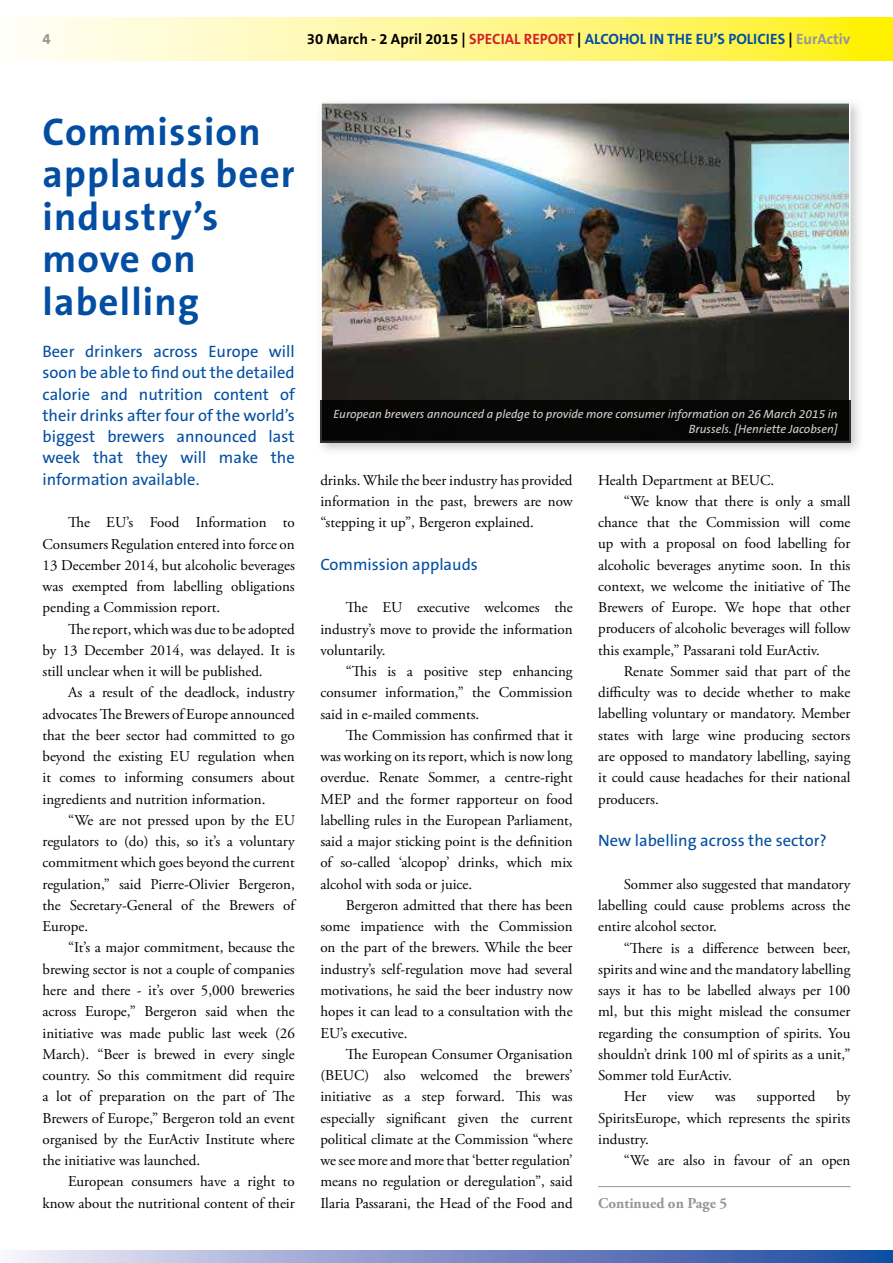
<style>
.page{position:relative;width:893px;height:1263px;background:#fff}
.page>*{position:absolute;margin:0;border:0;box-sizing:border-box;transform-origin:0 0}
.t1{font:700 39px/42.5px "The Sans B7";letter-spacing:.03em;color:#034ea2}
.t2{font:16.5px/21.3px "The Sans B5 Plain";color:#034ea2;text-align:justify}
.t3{font:15px/21.3px "Adobe Garamond Pro";color:#000;text-align:justify}
.t4{font:700 15px "The Sans B7";color:#034ea2}
.t5{font:700 15px "Adobe Garamond Pro";color:#939598}
.t6{font:700 15px "The Sans B7";color:#939598}
.t7{font:italic 12px/14.4px "The Sans B5 Plain";color:#fff;text-align:right}
.s1{color:#000}
.s2{color:#d2232a}
.s3{color:#939598}
</style>
<div class="page">
<svg style="left:27px;top:18px;width:866px;height:42px;background:#fff78d"></svg>
<svg style="left:13px;top:1250px;width:880px;height:13px;background:#8395c9"></svg>
<hr style="left:598px;top:1186px;width:252px;height:1px;background:#939598">
<div style="left:316px;top:97px;width:548px;height:358px;background:#939598;opacity:.5"></div>
<img style="left:323px;top:105px;width:524px;height:295px">
<div style="left:320px;top:400px;width:530px;height:42px;background:#000"></div>
<p class="t6" style="left:43px;top:31px;width:10px">4</p>
<p class="t4" style="left:307px;top:31px;width:545px"><span class="s1">30 March - 2 April 2015 |</span> <span class="s2">SPECIAL REPORT</span> <span class="s1">|</span> ALCOHOL IN THE EU’S POLICIES <span class="s1">|</span> <span class="s3">EurActiv</span></p>
<h1 class="t1" style="left:43px;top:111px;width:254px">Commission applauds beer industry’s move on labelling</h1>
<p class="t2" style="left:43px;top:341px;width:254px">Beer drinkers across Europe will soon be able to find out the detailed calorie and nutrition content of their drinks after four of the world’s biggest brewers announced last week that they will make the information available.</p>
<p class="t3" style="left:43px;top:512px;width:254px;text-indent:26px">The EU’s Food Information to Consumers Regulation entered into force on 13 December 2014, but alcoholic beverages was exempted from labelling obligations pending a Commission report.</p>
<p class="t3" style="left:43px;top:619px;width:254px;text-indent:26px">The report, which was due to be adopted by 13 December 2014, was delayed. It is still unclear when it will be published.</p>
<p class="t3" style="left:43px;top:682px;width:254px;text-indent:26px">As a result of the deadlock, industry advocates The Brewers of Europe announced that the beer sector had committed to go beyond the existing EU regulation when it comes to informing consumers about ingredients and nutrition information.</p>
<p class="t3" style="left:43px;top:810px;width:254px;text-indent:26px">“We are not pressed upon by the EU regulators to (do) this, so it’s a voluntary commitment which goes beyond the current regulation,” said Pierre-Olivier Bergeron, the Secretary-General of the Brewers of Europe.</p>
<p class="t3" style="left:43px;top:937px;width:254px;text-indent:26px">“It’s a major commitment, because the brewing sector is not a couple of companies here and there - it’s over 5,000 breweries across Europe,” Bergeron said when the initiative was made public last week (26<br>March). “Beer is brewed in every single country. So this commitment did require a lot of preparation on the part of The Brewers of Europe,” Bergeron told an event organised by the EurActiv Institute where the initiative was launched.</p>
<p class="t3" style="left:43px;top:1171px;width:254px;text-align:right">European consumers have a right to know about the nutritional content of their</p>
<p class="t7" style="left:333px;top:407px;width:506px">European brewers announced a pledge to provide more consumer information on 26 March 2015 in<br>Brussels. [Henriette Jacobsen]</p>
<p class="t3" style="left:320px;top:470px;width:254px">drinks. While the beer industry has provided information in the past, brewers are now “stepping it up”, Bergeron explained.</p>
<p class="t2" style="left:320px;top:554px;width:159px">Commission applauds</p>
<p class="t3" style="left:320px;top:597px;width:254px;text-indent:26px">The EU executive welcomes the industry’s move to provide the information voluntarily.</p>
<p class="t3" style="left:320px;top:661px;width:254px;text-indent:26px">“This is a positive step enhancing consumer information,” the Commission said in e-mailed comments.</p>
<p class="t3" style="left:320px;top:725px;width:254px;text-indent:26px">The Commission has confirmed that it was working on its report, which is now long overdue. Renate Sommer, a centre-right MEP and the former rapporteur on food labelling rules in the European Parliament, said a major sticking point is the definition of so-called ‘alcopop’ drinks, which mix alcohol with soda or juice.</p>
<p class="t3" style="left:320px;top:895px;width:254px;text-indent:26px">Bergeron admitted that there has been some impatience with the Commission on the part of the brewers. While the beer industry’s self-regulation move had several motivations, he said the beer industry now hopes it can lead to a consultation with the EU’s executive.</p>
<p class="t3" style="left:320px;top:1044px;width:254px;text-indent:26px">The European Consumer Organisation (BEUC) also welcomed the brewers’ initiative as a step forward. This was especially significant given the current political climate at the Commission “where we see more and more that ‘better regulation’ means no regulation or deregulation”, said Ilaria Passarani, the Head of the Food and</p>
<p class="t3" style="left:598px;top:470px;width:178px">Health Department at BEUC.</p>
<p class="t3" style="left:624px;top:491px;width:228px">“We know that there is only a small</p>
<p class="t3" style="left:598px;top:512px;width:254px">chance that the Commission will come</p>
<p class="t3" style="left:598px;top:533px;width:254px">up with a proposal on food labelling for</p>
<p class="t3" style="left:598px;top:555px;width:254px">alcoholic beverages anytime soon. In this</p>
<p class="t3" style="left:598px;top:576px;width:254px">context, we welcome the initiative of The</p>
<p class="t3" style="left:598px;top:597px;width:254px">Brewers of Europe. We hope that other</p>
<p class="t3" style="left:598px;top:619px;width:254px">producers of alcoholic beverages will follow</p>
<p class="t3" style="left:598px;top:640px;width:223px">this example,” Passarani told EurActiv.</p>
<p class="t3" style="left:624px;top:661px;width:228px">Renate Sommer said that part of the</p>
<p class="t3" style="left:598px;top:682px;width:254px">difficulty was to decide whether to make</p>
<p class="t3" style="left:598px;top:704px;width:254px">labelling voluntary or mandatory. Member</p>
<p class="t3" style="left:598px;top:725px;width:254px">states with large wine producing sectors</p>
<p class="t3" style="left:598px;top:746px;width:254px">are opposed to mandatory labelling, saying</p>
<p class="t3" style="left:598px;top:767px;width:254px">it could cause headaches for their national</p>
<p class="t3" style="left:598px;top:789px;width:62px">producers.</p>
<p class="t2" style="left:598px;top:830px;width:230px">New labelling across the sector?</p>
<p class="t3" style="left:598px;top:874px;width:254px;text-indent:26px">Sommer also suggested that mandatory labelling could cause problems across the entire alcohol sector.</p>
<p class="t3" style="left:624px;top:938px;width:228px">“There is a difference between beer,</p>
<p class="t3" style="left:598px;top:959px;width:254px">spirits and wine and the mandatory labelling</p>
<p class="t3" style="left:598px;top:980px;width:254px">says it has to be labelled always per 100</p>
<p class="t3" style="left:598px;top:1001px;width:254px">ml, but this might mislead the consumer</p>
<p class="t3" style="left:598px;top:1023px;width:254px">regarding the consumption of spirits. You</p>
<p class="t3" style="left:598px;top:1044px;width:254px">shouldn’t drink 100 ml of spirits as a unit,”</p>
<p class="t3" style="left:598px;top:1065px;width:135px">Sommer told EurActiv.</p>
<p class="t3" style="left:624px;top:1086px;width:24px">Her</p>
<p class="t3" style="left:668px;top:1086px;width:28px">view</p>
<p class="t3" style="left:715px;top:1086px;width:22px">was</p>
<p class="t3" style="left:757px;top:1086px;width:60px">supported</p>
<p class="t3" style="left:598px;top:1086px;width:254px;text-indent:238px">by SpiritsEurope, which represents the spirits industry.</p>
<p class="t3" style="left:624px;top:1150px;width:228px">“We are also in favour of an open</p>
<p class="t5" style="left:598px;top:1194px;width:131px">Continued on Page 5</p>
</div>
